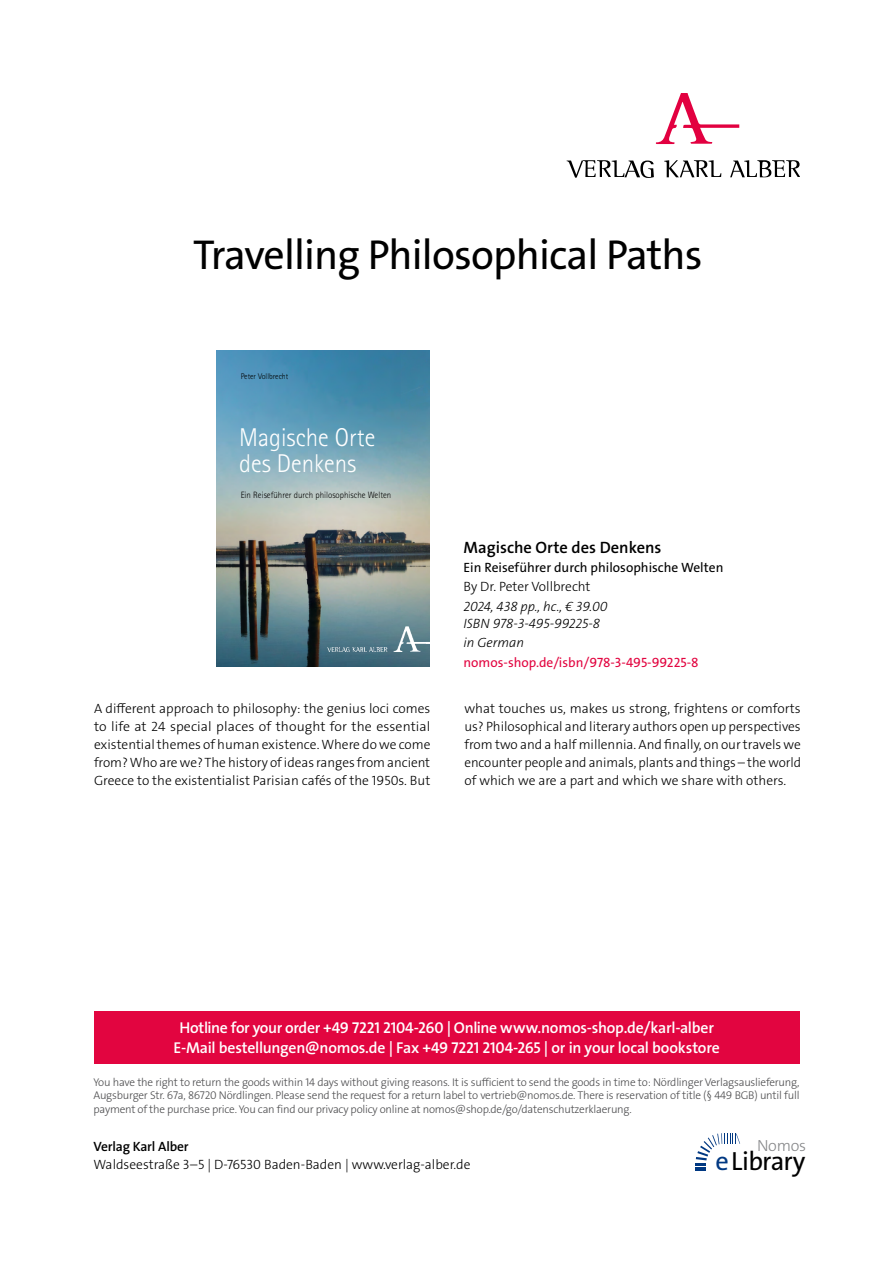
<style>
.page{position:relative;width:893px;height:1263px;background:#fff}
.page>*{position:absolute;margin:0;border:0;box-sizing:border-box;transform-origin:0 0}
.t1{font:42px "The Sans Os F";letter-spacing:-.02em;color:#000}
.t2{font:26.4px "The Sans Os F";letter-spacing:-.03em;color:#000}
.t3{font:300 25.65px/25.7px "Rotis Sans Serif Pro";color:#fff}
.t4{font:600 16.5px "The Sans Os F";color:#000}
.t5{font:300 16.2px "The Sans Os F";letter-spacing:-.02em;color:#87888a}
.t6{font:600 15.75px/21px "The Sans Os F";letter-spacing:-.015em;color:#fff;text-align:center}
.t7{font:300 13.5px/18px "The Sans Os F";color:#000;text-align:justify}
.t8{font:italic 300 13.5px/17.2px "The Sans Os F";color:#000}
.t9{font:13.5px "The Sans Os F";color:#000}
.t10{font:13.5px "The Sans Os F";color:#e20540}
.t11{font:600 13.5px "The Sans Os F";letter-spacing:-.01em;color:#000}
.t12{font:300 11.25px/13.5px "The Sans Os F";letter-spacing:-.02em;color:#4b4b4d;text-align:justify}
.t13{font:300 9.15px "Rotis Sans Serif Pro";color:#000}
.t14{font:300 8.25px "Rotis Sans Serif Pro";color:#000}
.s1{color:#003882}
</style>
<div class="page">
<div style="left:94px;top:1011px;width:705px;height:52px;background:#e20540"></div>
<svg style="left:695px;top:1133px;width:45px;height:38px"></svg>
<svg style="left:567px;top:160px;width:87px;height:18px"></svg>
<svg style="left:664px;top:160px;width:57px;height:17px"></svg>
<svg style="left:730px;top:160px;width:69px;height:17px"></svg>
<svg style="left:656px;top:94px;width:83px;height:50px"></svg>
<img style="left:216px;top:350px;width:214px;height:316px">
<img style="left:328px;top:627px;width:98px;height:25px">
<img style="left:426px;top:627px;width:4px;height:25px">
<h1 class="t1" style="left:193px;top:239px;width:511px">Travelling Philosophical Paths</h1>
<p class="t14" style="left:241px;top:371px;width:49px">Peter Vollbrecht</p>
<h3 class="t3" style="left:239px;top:425px;width:138px">Magische Orte des Denkens</h3>
<p class="t13" style="left:241px;top:489px;width:152px">Ein Reiseführer durch philosophische Welten</p>
<p class="t4" style="left:463px;top:536px;width:200px">Magische Orte des Denkens</p>
<p class="t9" style="left:463px;top:562px;width:261px">Ein Reiseführer durch philosophische Welten</p>
<p class="t7" style="left:463px;top:578px;width:129px">By Dr. Peter Vollbrecht</p>
<p class="t8" style="left:463px;top:598px;width:146px">2024, 438 pp., hc., € 39.00<br>ISBN 978-3-495-99225-8</p>
<p class="t8" style="left:463px;top:635px;width:62px">in German</p>
<p class="t10" style="left:463px;top:657px;width:237px">nomos-shop.de/isbn/978-3-495-99225-8</p>
<p class="t7" style="left:94px;top:700px;width:338px">A different approach to philosophy: the genius loci comes to life at 24 special places of thought for the essential existential themes of human existence. Where do we come from? Who are we? The history of ideas ranges from ancient Greece to the existentialist Parisian cafés of the 1950s. But</p>
<p class="t7" style="left:464px;top:700px;width:338px">what touches us, makes us strong, frightens or comforts us? Philosophical and literary authors open up perspectives from two and a half millennia. And finally, on our travels we encounter people and animals, plants and things – the world of which we are a part and which we share with others.</p>
<p class="t6" style="left:174px;top:1017px;width:548px">Hotline for your order +49 7221 2104-260 | Online www.nomos-shop.de/karl-alber<br>E-Mail bestellungen@nomos.de | Fax +49 7221 2104-265 | or in your local bookstore</p>
<p class="t12" style="left:94px;top:1075px;width:707px">You have the right to return the goods within 14 days without giving reasons. It is sufficient to send the goods in time to: Nördlinger Verlagsauslieferung, Augsburger Str. 67a, 86720 Nördlingen. Please send the request for a return label to vertrieb@nomos.de. There is reservation of title (§ 449 BGB) until full payment of the purchase price. You can find our privacy policy online at nomos@shop.de/go/datenschutzerklaerung.</p>
<p class="t5" style="left:757px;top:1135px;width:51px">Nomos</p>
<p class="t11" style="left:94px;top:1138px;width:97px">Verlag Karl Alber</p>
<p class="t7" style="left:94px;top:1156px;width:378px">Waldseestraße 3–5 | D-76530 Baden-Baden | www.verlag-alber.de</p>
<h2 class="t2" style="left:715px;top:1151px;width:91px"><span class="s1">e</span>Library</h2>
</div>
